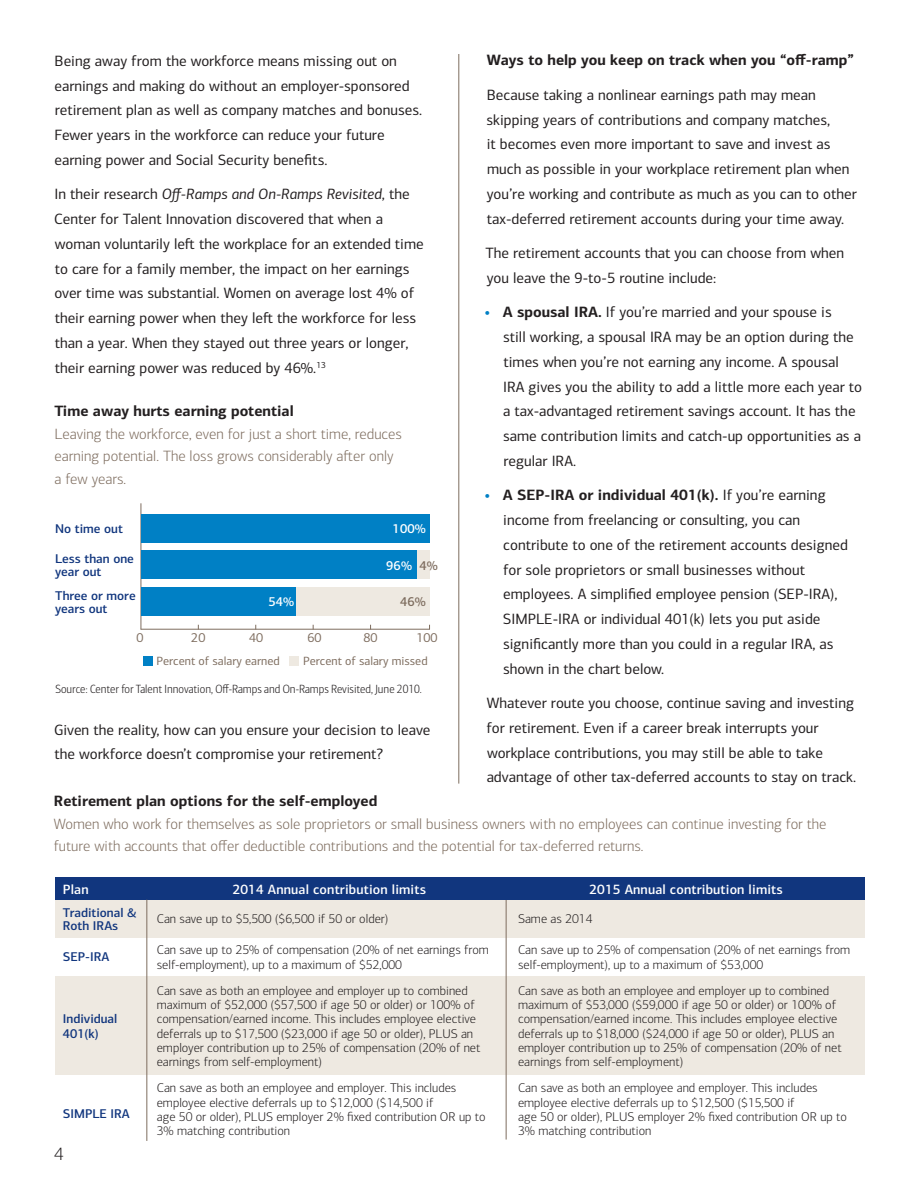
<style>
.page{position:relative;width:918px;height:1188px;background:#fff}
.page>*{position:absolute;margin:0;border:0;box-sizing:border-box;transform-origin:0 0}
.t1{font:300 18px "Connections";color:#231f20}
.Body_Copy{font:15px/24.8px "Connections";color:#231f20}
.t2{font:300 15px/22.5px "Connections";color:#7e6d5f}
.Graph_Tabel_Title{font:700 15px "Connections";color:#231f20}
.Body_Copy-2{font:700 15px "Connections";color:#231f20}
.t3{font:500 13.5px "Connections";letter-spacing:.01em;color:#fff}
.t4{font:300 12.75px/14.2px "Connections";color:#231f20}
.t5{font:500 12.75px/13.5px "Connections";color:#11367e}
.t6{font:12.75px "Connections";color:#7e6d5f}
.t7{font:500 12.75px "Connections";letter-spacing:.01em;color:#fff}
.t8{font:500 12.75px "Connections";color:#7e6d5f}
.Graph_Source{font:300 12px "Connections Cond";color:#231f20}
.t9{font:12px "Connections";color:#7e6d5f}
.s1{font-style:italic}
.s2{font-weight:700;color:#0080c5}
.s3{font-weight:700}
</style>
<div class="page">
<hr style="left:459px;top:54px;width:1px;height:730px;background:#7e6d5f">
<div style="left:143px;top:656px;width:9px;height:10px;background:#0080c5"></div>
<div style="left:289px;top:656px;width:10px;height:10px;background:#eee9e1"></div>
<hr style="left:141px;top:503px;width:1px;height:126px;background:#7e6d5f">
<hr style="left:141px;top:629px;width:289px;height:1px;background:#7e6d5f">
<div style="left:141px;top:514px;width:289px;height:29px;background:#0080c5"></div>
<div style="left:141px;top:551px;width:277px;height:28px;background:#0080c5"></div>
<div style="left:418px;top:551px;width:12px;height:28px;background:#eee9e1"></div>
<div style="left:141px;top:587px;width:156px;height:29px;background:#0080c5"></div>
<div style="left:297px;top:587px;width:133px;height:29px;background:#eee9e1"></div>
<div style="left:55px;top:977px;width:809px;height:98px;background:#eee9e1"></div>
<div style="left:55px;top:900px;width:809px;height:38px;background:#eee9e1"></div>
<hr style="left:506px;top:900px;width:1px;height:240px;background:#7e6d5f">
<div style="left:55px;top:877px;width:809px;height:23px;background:#11367e"></div>
<hr style="left:146px;top:900px;width:1px;height:241px;background:#7e6d5f">
<p class="Body_Copy" style="left:54px;top:48px;width:369px">Being away from the workforce means missing out on earnings and making do without an employer-sponsored retirement plan as well as company matches and bonuses.<br>Fewer years in the workforce can reduce your future earning power and Social Security benefits.</p>
<p class="Body_Copy" style="left:54px;top:182px;width:371px">In their research <span class="s1">Off-Ramps and On-Ramps Revisited</span>, the Center for Talent Innovation discovered that when a woman voluntarily left the workplace for an extended time to care for a family member, the impact on her earnings over time was substantial. Women on average lost 4% of their earning power when they left the workforce for less than a year. When they stayed out three years or longer, their earning power was reduced by 46%.<sup>13</sup></p>
<p class="Graph_Tabel_Title" style="left:54px;top:402px;width:241px">Time away hurts earning potential</p>
<p class="t2" style="left:54px;top:422px;width:349px">Leaving the workforce, even for just a short time, reduces earning potential. The loss grows considerably after only a few years.</p>
<p class="t5" style="left:55px;top:522px;width:69px">No time out</p>
<p class="t7" style="left:393px;top:521px;width:35px">100%</p>
<p class="t7" style="left:386px;top:558px;width:27px">96%</p>
<p class="t8" style="left:419px;top:558px;width:20px">4%</p>
<p class="t5" style="left:55px;top:552px;width:80px">Less than one year out</p>
<p class="t5" style="left:55px;top:588px;width:82px">Three or more years out</p>
<p class="t8" style="left:400px;top:594px;width:27px">46%</p>
<p class="t7" style="left:268px;top:594px;width:27px">54%</p>
<p class="t6" style="left:136px;top:630px;width:9px">0</p>
<p class="t6" style="left:191px;top:630px;width:16px">20</p>
<p class="t6" style="left:249px;top:630px;width:16px">40</p>
<p class="t6" style="left:308px;top:630px;width:16px">60</p>
<p class="t6" style="left:363px;top:630px;width:16px">80</p>
<p class="t6" style="left:416px;top:630px;width:23px">100</p>
<p class="t9" style="left:157px;top:654px;width:125px">Percent of salary earned</p>
<p class="t9" style="left:303px;top:654px;width:126px">Percent of salary missed</p>
<p class="Graph_Source" style="left:55px;top:682px;width:368px">Source: Center for Talent Innovation, Off-Ramps and On-Ramps Revisited, June 2010.</p>
<p class="Body_Copy" style="left:54px;top:717px;width:378px">Given the reality, how can you ensure your decision to leave the workforce doesn’t compromise your retirement?</p>
<p class="Body_Copy-2" style="left:487px;top:51px;width:368px">Ways to help you keep on track when you “off-ramp”</p>
<p class="Body_Copy" style="left:487px;top:82px;width:372px">Because taking a nonlinear earnings path may mean skipping years of contributions and company matches,<br>it becomes even more important to save and invest as much as possible in your workplace retirement plan when you’re working and contribute as much as you can to other tax-deferred retirement accounts during your time away.</p>
<p class="Body_Copy" style="left:485px;top:241px;width:360px">The retirement accounts that you can choose from when you leave the 9-to-5 routine include:</p>
<p class="Body_Copy" style="left:503px;top:300px;width:361px;text-indent:-18px"><span class="s2">•</span> <span class="s3">A spousal IRA.</span> If you’re married and your spouse is<br>still working, a spousal IRA may be an option during the times when you’re not earning any income. A spousal IRA gives you the ability to add a little more each year to a tax-advantaged retirement savings account. It has the same contribution limits and catch-up opportunities as a regular IRA.</p>
<p class="Body_Copy" style="left:503px;top:483px;width:346px;text-indent:-18px"><span class="s2">•</span> <span class="s3">A SEP-IRA or individual 401(k).</span> If you’re earning income from freelancing or consulting, you can contribute to one of the retirement accounts designed for sole proprietors or small businesses without employees. A simplified employee pension (SEP-IRA), SIMPLE-IRA or individual 401(k) lets you put aside significantly more than you could in a regular IRA, as shown in the chart below.</p>
<p class="Body_Copy" style="left:487px;top:691px;width:371px">Whatever route you choose, continue saving and investing for retirement. Even if a career break interrupts your workplace contributions, you may still be able to take advantage of other tax-deferred accounts to stay on track.</p>
<p class="Graph_Tabel_Title" style="left:54px;top:792px;width:325px">Retirement plan options for the self-employed</p>
<p class="t2" style="left:54px;top:813px;width:774px">Women who work for themselves as sole proprietors or small business owners with no employees can continue investing for the future with accounts that offer deductible contributions and the potential for tax-deferred returns.</p>
<p class="t3" style="left:63px;top:881px;width:27px">Plan</p>
<p class="t3" style="left:233px;top:881px;width:195px">2014 Annual contribution limits</p>
<p class="t3" style="left:589px;top:881px;width:195px">2015 Annual contribution limits</p>
<p class="t5" style="left:63px;top:905px;width:76px">Traditional &amp;<br>Roth IRAs</p>
<p class="t5" style="left:63px;top:950px;width:48px">SEP-IRA</p>
<p class="t5" style="left:63px;top:1011px;width:56px;line-height:15px">Individual<br>401(k)</p>
<p class="t5" style="left:63px;top:1106px;width:69px">SIMPLE IRA</p>
<p class="t1" style="left:54px;top:1143px;width:11px">4</p>
<p class="t4" style="left:157px;top:912px;width:233px">Can save up to $5,500 ($6,500 if 50 or older)</p>
<p class="t4" style="left:157px;top:943px;width:334px">Can save up to 25% of compensation (20% of net earnings from self-employment), up to a maximum of $52,000</p>
<p class="t4" style="left:157px;top:984px;width:325px">Can save as both an employee and employer up to combined maximum of $52,000 ($57,500 if age 50 or older) or 100% of compensation/earned income. This includes employee elective deferrals up to $17,500 ($23,000 if age 50 or older), PLUS an employer contribution up to 25% of compensation (20% of net earnings from self-employment)</p>
<p class="t4" style="left:157px;top:1081px;width:330px">Can save as both an employee and employer. This includes employee elective deferrals up to $12,000 ($14,500 if<br>age 50 or older), PLUS employer 2% fixed contribution OR up to 3% matching contribution</p>
<p class="t4" style="left:518px;top:912px;width:76px">Same as 2014</p>
<p class="t4" style="left:518px;top:943px;width:334px">Can save up to 25% of compensation (20% of net earnings from self-employment), up to a maximum of $53,000</p>
<p class="t4" style="left:518px;top:984px;width:325px">Can save as both an employee and employer up to combined maximum of $53,000 ($59,000 if age 50 or older) or 100% of compensation/earned income. This includes employee elective deferrals up to $18,000 ($24,000 if age 50 or older), PLUS an employer contribution up to 25% of compensation (20% of net earnings from self-employment)</p>
<p class="t4" style="left:518px;top:1081px;width:330px">Can save as both an employee and employer. This includes employee elective deferrals up to $12,500 ($15,500 if<br>age 50 or older), PLUS employer 2% fixed contribution OR up to 3% matching contribution</p>
</div>
